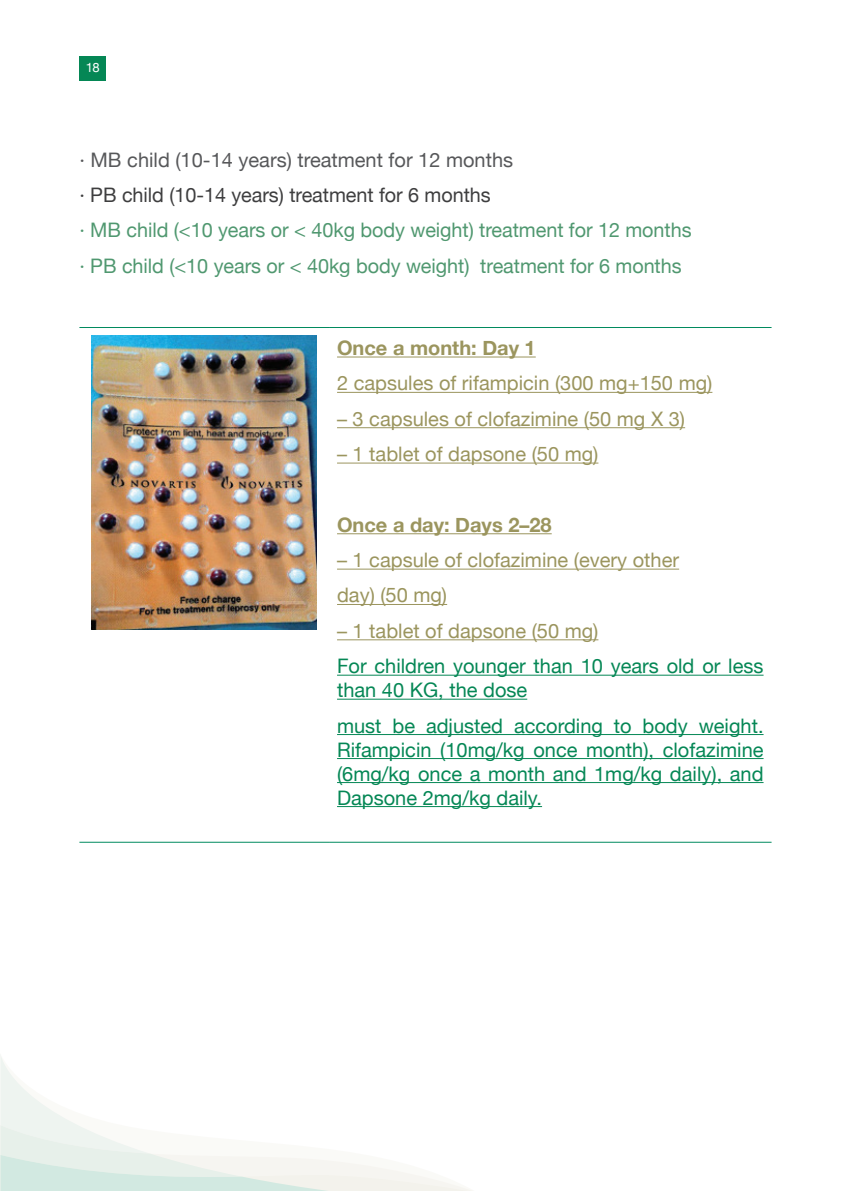
<style>
.page{position:relative;width:851px;height:1191px;background:#fff}
.page>*{position:absolute;margin:0;border:0;box-sizing:border-box;transform-origin:0 0}
.t1{font:20px/24px "Helvetica Neue";color:#058755}
.t2{font:20px/35.4px "Helvetica Neue";color:#9b955e}
.t3{font:20px/35.4px "Helvetica Neue";letter-spacing:-.005em;color:#509870}
.t4{font:20px "Helvetica Neue";color:#57585a}
.t5{font:20px "Helvetica Neue";letter-spacing:-.005em;color:#3e3e3f}
.t6{font:700 20px "Helvetica Neue";color:#9b955e}
.t7{font:13px "Helvetica Neue";color:#fff}
</style>
<div class="page">
<svg style="left:0;top:1056px;width:472px;height:135px"></svg>
<div style="left:79px;top:56px;width:27px;height:24px;background:#058755"></div>
<hr style="left:79px;top:327px;width:250px;height:1px;background:#008a5e">
<hr style="left:329px;top:327px;width:442px;height:1px;background:#008a5e">
<hr style="left:79px;top:842px;width:250px;height:1px;background:#008a5e">
<hr style="left:329px;top:842px;width:442px;height:1px;background:#008a5e">
<img style="left:92px;top:335px;width:224px;height:295px">
<hr style="left:337px;top:356px;width:198px;height:1px;background:#9b955e">
<hr style="left:337px;top:392px;width:375px;height:1px;background:#9b955e">
<hr style="left:337px;top:427px;width:348px;height:1px;background:#9b955e">
<hr style="left:337px;top:462px;width:261px;height:1px;background:#9b955e">
<hr style="left:337px;top:533px;width:214px;height:1px;background:#9b955e">
<hr style="left:337px;top:568px;width:342px;height:1px;background:#9b955e">
<hr style="left:337px;top:604px;width:110px;height:1px;background:#9b955e">
<hr style="left:337px;top:639px;width:261px;height:1px;background:#9b955e">
<hr style="left:337px;top:674px;width:426px;height:1px;background:#058755">
<hr style="left:337px;top:698px;width:190px;height:1px;background:#058755">
<hr style="left:337px;top:734px;width:426px;height:1px;background:#058755">
<hr style="left:337px;top:758px;width:426px;height:1px;background:#058755">
<hr style="left:337px;top:782px;width:426px;height:1px;background:#058755">
<hr style="left:337px;top:806px;width:205px;height:1px;background:#058755">
<p class="t7" style="left:86px;top:58px;width:16px">18</p>
<p class="t4" style="left:79px;top:145px;width:435px">· MB child (10-14 years) treatment for 12 months</p>
<p class="t5" style="left:79px;top:180px;width:413px">· PB child (10-14 years) treatment for 6 months</p>
<p class="t3" style="left:79px;top:213px;width:613px">· MB child (&lt;10 years or &lt; 40kg body weight) treatment for 12 months · PB child (&lt;10 years or &lt; 40kg body weight) treatment for 6 months</p>
<p class="t6" style="left:337px;top:332px;width:200px">Once a month: Day 1</p>
<p class="t2" style="left:337px;top:367px;width:377px">2 capsules of rifampicin (300 mg+150 mg)</p>
<p class="t2" style="left:337px;top:402px;width:349px">– 3 capsules of clofazimine (50 mg X 3)</p>
<p class="t2" style="left:337px;top:437px;width:263px">– 1 tablet of dapsone (50 mg)</p>
<p class="t6" style="left:337px;top:509px;width:216px">Once a day: Days 2–28</p>
<p class="t2" style="left:337px;top:543px;width:343px">– 1 capsule of clofazimine (every other day) (50 mg)</p>
<p class="t2" style="left:337px;top:614px;width:263px">– 1 tablet of dapsone (50 mg)</p>
<p class="t1" style="left:337px;top:655px;width:428px">For children younger than 10 years old or less than 40 KG, the dose</p>
<p class="t1" style="left:337px;top:714px;width:428px;text-align:justify">must be adjusted according to body weight.<br>Rifampicin (10mg/kg once month), clofazimine (6mg/kg once a month and 1mg/kg daily), and Dapsone 2mg/kg daily.</p>
</div>
